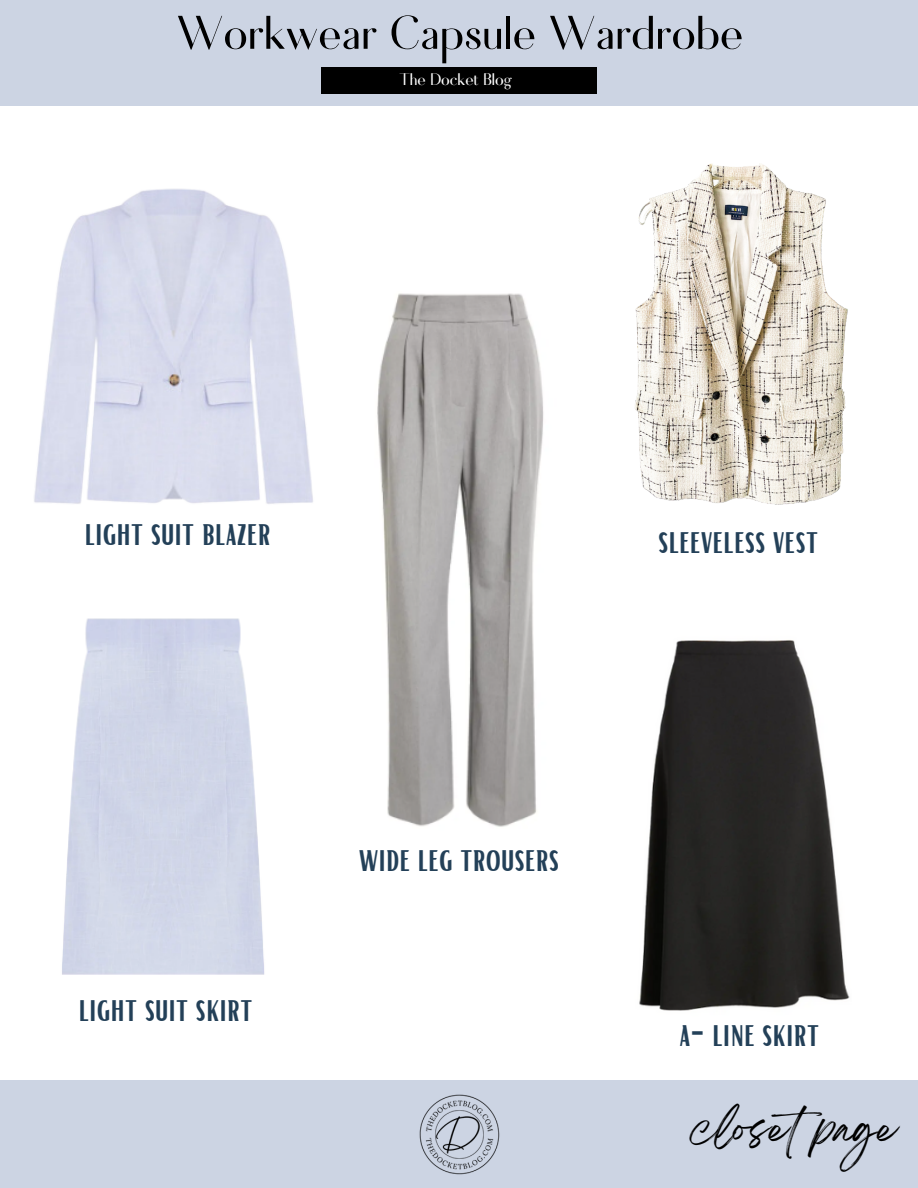
<style>
.page{position:relative;width:918px;height:1188px;background:#fff}
.page>*{position:absolute;margin:0;border:0;box-sizing:border-box;transform-origin:0 0}
.t1{font:63px "Fiona";color:#000}
.t2{font:36px "Bright";color:#234058}
.t3{font:36px "Breathing";color:#000}
.t4{font:22.5px "Fiona";color:#fff}
</style>
<div class="page">
<div style="left:0;top:0;width:918px;height:105px;background:#ccd4e3"></div>
<div style="left:0;top:1081px;width:918px;height:107px;background:#ccd4e3"></div>
<img style="left:419px;top:1094px;width:81px;height:81px">
<div style="left:321px;top:67px;width:276px;height:27px;background:#000"></div>
<img style="left:34px;top:189px;width:279px;height:315px">
<img style="left:62px;top:618px;width:203px;height:357px">
<img style="left:639px;top:640px;width:211px;height:371px">
<img style="left:377px;top:293px;width:167px;height:534px">
<img style="left:635px;top:164px;width:213px;height:341px">
<p class="t1" style="left:177px;top:-2px;width:568px">Workwear Capsule Wardrobe</p>
<p class="t4" style="left:399px;top:67px;width:113px">The Docket Blog</p>
<p class="t2" style="left:84px;top:509px;width:188px">LIGHT SUIT BLAZER</p>
<p class="t2" style="left:658px;top:517px;width:162px">SLEEVELESS VEST</p>
<p class="t2" style="left:78px;top:985px;width:176px">LIGHT SUIT SKIRT</p>
<p class="t2" style="left:359px;top:835px;width:202px">WIDE LEG TROUSERS</p>
<p class="t2" style="left:680px;top:1010px;width:141px">A-LINE SKIRT</p>
<p class="t3" style="left:692px;top:1118px;width:206px">closetpage</p>
</div>
